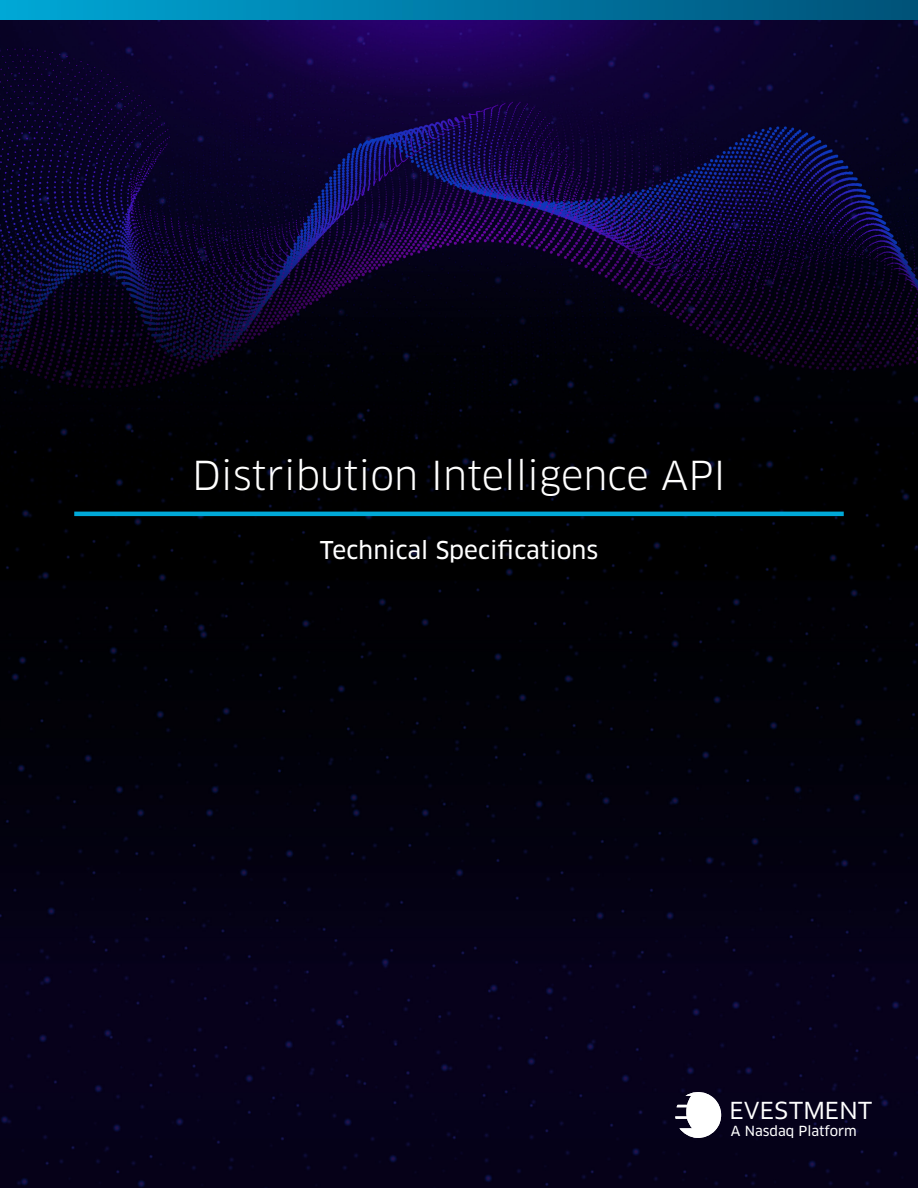
<style>
.page{position:relative;width:918px;height:1188px;background:#fff}
.page>*{position:absolute;margin:0;border:0;box-sizing:border-box;transform-origin:0 0}
.t1{font:39px "Clan Pro";color:#fff}
.t2{font:26.25px "Corbel";color:#fff}
.t3{font:24px "Clan Pro News";color:#fff}
.t4{font:13.65px "Clan Pro News";color:#fff}
</style>
<div class="page">
<img style="left:0;top:20px;width:918px;height:1168px">
<svg style="left:675px;top:1091px;width:46px;height:47px"></svg>
<hr style="left:74px;top:512px;width:770px;height:4px;background:#00a9d8">
<div style="left:0;top:0;width:918px;height:20px;background:linear-gradient(to right,#00a7d6,#005178)"></div>
<p class="t1" style="left:192px;top:452px;width:535px">Distribution Intelligence API</p>
<p class="t3" style="left:320px;top:536px;width:280px">Technical Specifications</p>
<p class="t2" style="left:729px;top:1094px;width:145px">EVESTMENT</p>
<p class="t4" style="left:731px;top:1123px;width:127px">A Nasdaq Platform</p>
</div>
